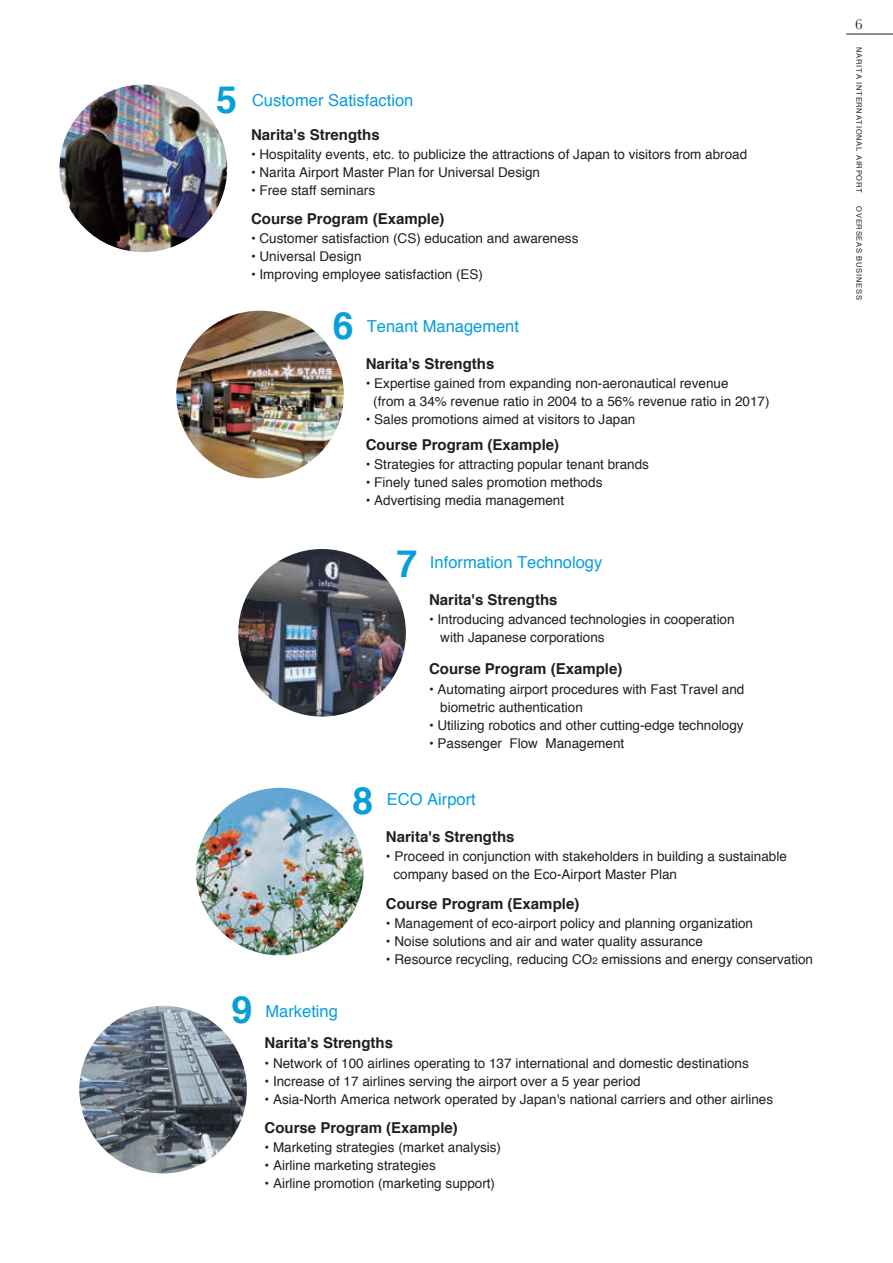
<style>
.page{position:relative;width:893px;height:1263px;background:#fff}
.page>*{position:absolute;margin:0;border:0;box-sizing:border-box;transform-origin:0 0}
.t1{font:700 37.5px "Helvetica";color:#069edb}
.t2{font:16.5px "Helvetica";color:#069edb}
.t3{font:700 15px "Helvetica";color:#231f20}
.t4{font:15px "Baskerville";color:#231f20}
.t5{font:13.5px/18px "Helvetica";color:#231f20}
.t6{font:7.5px "Helvetica";letter-spacing:.1em;color:#231f20}
.s1{font-size:9.45px}
</style>
<div class="page">
<hr style="left:846px;top:34px;width:47px;height:1px;background:#231f20">
<img style="left:79px;top:1006px;width:168px;height:167px;border-radius:84px">
<img style="left:196px;top:788px;width:168px;height:167px;border-radius:84px">
<img style="left:238px;top:549px;width:168px;height:168px;border-radius:84px">
<img style="left:176px;top:311px;width:168px;height:167px;border-radius:84px">
<img style="left:60px;top:85px;width:167px;height:167px;border-radius:84px">
<h1 class="t1" style="left:216px;top:69px;width:22px">5</h1>
<p class="t2" style="left:252px;top:87px;width:163px">Customer Satisfaction</p>
<p class="t3" style="left:251px;top:123px;width:130px">Narita's Strengths</p>
<p class="t5" style="left:251px;top:146px;width:498px">• Hospitality events, etc. to publicize the attractions of Japan to visitors from abroad</p>
<p class="t5" style="left:251px;top:164px;width:291px">• Narita Airport Master Plan for Universal Design</p>
<p class="t5" style="left:251px;top:182px;width:126px">• Free staff seminars</p>
<p class="t3" style="left:251px;top:206px;width:195px">Course Program (Example)</p>
<p class="t5" style="left:251px;top:230px;width:329px">• Customer satisfaction (CS) education and awareness</p>
<p class="t5" style="left:251px;top:248px;width:112px">• Universal Design</p>
<p class="t5" style="left:251px;top:266px;width:234px">• Improving employee satisfaction (ES)</p>
<h1 class="t1" style="left:333px;top:295px;width:22px">6</h1>
<p class="t2" style="left:367px;top:313px;width:154px">Tenant Management</p>
<p class="t3" style="left:366px;top:351px;width:130px">Narita's Strengths</p>
<p class="t5" style="left:373px;top:374px;width:398px;text-indent:-8px">• Expertise gained from expanding non-aeronautical revenue<br>(from a 34% revenue ratio in 2004 to a 56% revenue ratio in 2017)</p>
<p class="t5" style="left:366px;top:410px;width:271px">• Sales promotions aimed at visitors to Japan</p>
<p class="t3" style="left:366px;top:433px;width:195px">Course Program (Example)</p>
<p class="t5" style="left:366px;top:456px;width:285px">• Strategies for attracting popular tenant brands</p>
<p class="t5" style="left:366px;top:474px;width:238px">• Finely tuned sales promotion methods</p>
<p class="t5" style="left:366px;top:492px;width:200px">• Advertising media management</p>
<h1 class="t1" style="left:352px;top:770px;width:22px">8</h1>
<h1 class="t1" style="left:397px;top:533px;width:22px">7</h1>
<p class="t2" style="left:430px;top:550px;width:174px">Information Technology</p>
<p class="t3" style="left:429px;top:588px;width:130px">Narita's Strengths</p>
<p class="t5" style="left:440px;top:611px;width:296px;text-indent:-11px">• Introducing advanced technologies in cooperation with Japanese corporations</p>
<p class="t3" style="left:429px;top:657px;width:195px">Course Program (Example)</p>
<p class="t5" style="left:440px;top:680px;width:306px;text-indent:-11px">• Automating airport procedures with Fast Travel and biometric authentication</p>
<p class="t5" style="left:429px;top:716px;width:316px">• Utilizing robotics and other cutting-edge technology</p>
<p class="t5" style="left:429px;top:734px;width:197px">• Passenger Flow Management</p>
<p class="t2" style="left:387px;top:786px;width:90px">ECO Airport</p>
<p class="t3" style="left:386px;top:825px;width:130px">Narita's Strengths</p>
<p class="t5" style="left:393px;top:848px;width:395px;text-indent:-8px">• Proceed in conjunction with stakeholders in building a sustainable company based on the Eco-Airport Master Plan</p>
<p class="t3" style="left:386px;top:891px;width:195px">Course Program (Example)</p>
<p class="t5" style="left:386px;top:914px;width:369px">• Management of eco-airport policy and planning organization</p>
<p class="t5" style="left:386px;top:932px;width:318px">• Noise solutions and air and water quality assurance</p>
<p class="t5" style="left:386px;top:950px;width:429px">• Resource recycling, reducing CO<span class="s1">2</span> emissions and energy conservation</p>
<h1 class="t1" style="left:232px;top:980px;width:22px">9</h1>
<p class="t2" style="left:266px;top:998px;width:74px">Marketing</p>
<p class="t3" style="left:265px;top:1031px;width:130px">Narita's Strengths</p>
<p class="t5" style="left:265px;top:1054px;width:486px">• Network of 100 airlines operating to 137 international and domestic destinations</p>
<p class="t5" style="left:265px;top:1072px;width:378px">• Increase of 17 airlines serving the airport over a 5 year period</p>
<p class="t5" style="left:265px;top:1090px;width:510px">• Asia-North America network operated by Japan's national carriers and other airlines</p>
<p class="t3" style="left:265px;top:1115px;width:195px">Course Program (Example)</p>
<p class="t5" style="left:265px;top:1138px;width:238px">• Marketing strategies (market analysis)</p>
<p class="t5" style="left:265px;top:1156px;width:173px">• Airline marketing strategies</p>
<p class="t5" style="left:265px;top:1174px;width:232px">• Airline promotion (marketing support)</p>
<p class="t4" style="left:855px;top:15px;width:9px">6</p>
<p class="t6" style="left:865px;top:47px;width:147px;rotate:90deg">NARITA INTERNATIONAL AIRPORT</p>
<p class="t6" style="left:865px;top:206px;width:95px;rotate:90deg">OVERSEAS BUSINESS</p>
</div>
